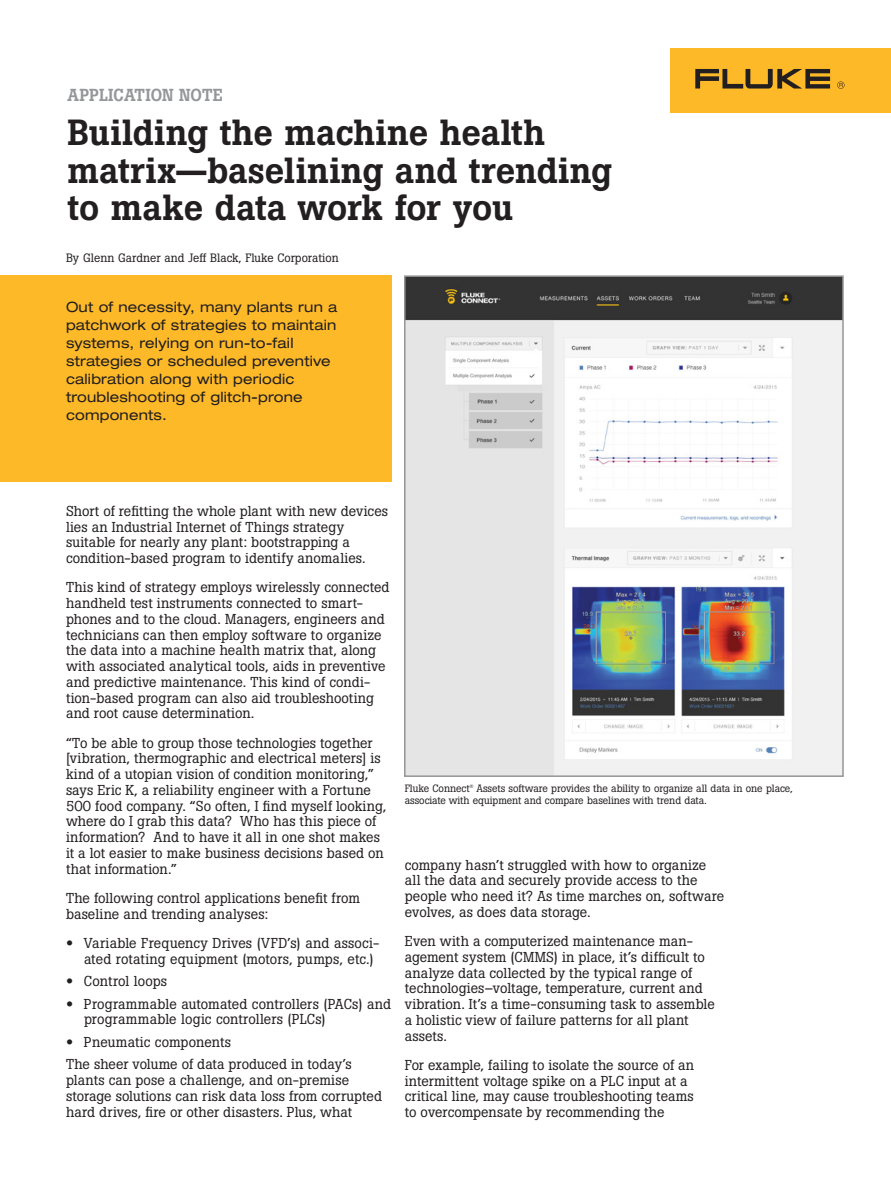
<style>
.page{position:relative;width:891px;height:1188px;background:#fff}
.page>*{position:absolute;margin:0;border:0;box-sizing:border-box;transform-origin:0 0}
.Headline{font:500 36px/37.5px "Boton Pro";color:#231f20}
.Document_title{font:500 17.25px "Boton Pro";letter-spacing:.005em;color:#949698}
.Body_Copy__No_Indent{font:14.25px/15.8px "Boton Pro";letter-spacing:.005em;color:#231f20}
.bullet_copy{font:14.25px/15.8px "Boton Pro";letter-spacing:.01em;color:#231f20}
.Intro_body{font:expanded 14.25px/18px "Helvetica Neue LT Pro";letter-spacing:.015em;color:#231f20}
.t1{font:12px "Boton Pro";color:#231f20}
.t2{font:10.5px/12px "Boton Pro";letter-spacing:-.005em;color:#231f20}
.s1{font-family:"Helvetica Neue LT Pro";font-weight:700;font-stretch:expanded}
</style>
<div class="page">
<div style="left:671px;top:49px;width:220px;height:64px;background:#fdb928"></div>
<svg style="left:695px;top:69px;width:135px;height:20px"></svg>
<svg style="left:837px;top:81px;width:8px;height:8px"></svg>
<img style="left:407px;top:278px;width:434px;height:496px">
<div style="left:404px;top:275px;width:440px;height:502px;border:2px solid #949698"></div>
<div style="left:0;top:275px;width:391px;height:207px;background:#fdb928"></div>
<p class="Document_title" style="left:68px;top:84px;width:157px">APPLICATION NOTE</p>
<p class="Headline" style="left:68px;top:114px;width:546px">Building the machine health matrix—baselining and trending to make data work for you</p>
<p class="t1" style="left:66px;top:250px;width:274px">By Glenn Gardner and Jeff Black, Fluke Corporation</p>
<p class="Intro_body" style="left:66px;top:297px;width:273px">Out of necessity, many plants run a patchwork of strategies to maintain systems, relying on run-to-fail strategies or scheduled preventive calibration along with periodic troubleshooting of glitch-prone components.</p>
<p class="Body_Copy__No_Indent" style="left:66px;top:503px;width:324px">Short of refitting the whole plant with new devices lies an Industrial Internet of Things strategy suitable for nearly any plant: bootstrapping a condition-based program to identify anomalies.</p>
<p class="Body_Copy__No_Indent" style="left:66px;top:580px;width:325px">This kind of strategy employs wirelessly connected handheld test instruments connected to smart&shy;phones and to the cloud. Managers, engineers and technicians can then employ software to organize the data into a machine health matrix that, along with associated analytical tools, aids in preventive and predictive maintenance. This kind of condi&shy;tion-based program can also aid troubleshooting and root cause determination.</p>
<p class="Body_Copy__No_Indent" style="left:66px;top:735px;width:322px">“To be able to group those technologies together [vibration, thermographic and electrical meters] is kind of a utopian vision of condition monitoring,” says Eric K, a reliability engineer with a Fortune 500 food company. “So often, I find myself looking, where do I grab this data? Who has this piece of information? And to have it all in one shot makes it a lot easier to make business decisions based on that information.”</p>
<p class="Body_Copy__No_Indent" style="left:66px;top:890px;width:296px">The following control applications benefit from baseline and trending analyses:</p>
<p class="bullet_copy" style="left:84px;top:935px;width:297px;text-indent:-18px"><span class="s1">•</span> Variable Frequency Drives (VFD’s) and associ&shy;ated rotating equipment (motors, pumps, etc.)</p>
<p class="bullet_copy" style="left:66px;top:973px;width:103px"><span class="s1">•</span> Control loops</p>
<p class="bullet_copy" style="left:84px;top:996px;width:309px;text-indent:-18px"><span class="s1">•</span> Programmable automated controllers (PACs) and programmable logic controllers (PLCs)</p>
<p class="bullet_copy" style="left:66px;top:1034px;width:167px"><span class="s1">•</span> Pneumatic components</p>
<p class="Body_Copy__No_Indent" style="left:66px;top:1057px;width:318px">The sheer volume of data produced in today’s plants can pose a challenge, and on-premise storage solutions can risk data loss from corrupted hard drives, fire or other disasters. Plus, what</p>
<p class="t2" style="left:405px;top:782px;width:390px">Fluke Connect<sup>®</sup> Assets software provides the ability to organize all data in one place, associate with equipment and compare baselines with trend data.</p>
<p class="Body_Copy__No_Indent" style="left:405px;top:857px;width:321px">company hasn’t struggled with how to organize all the data and securely provide access to the people who need it? As time marches on, software evolves, as does data storage.</p>
<p class="Body_Copy__No_Indent" style="left:405px;top:933px;width:312px">Even with a computerized maintenance man&shy;agement system (CMMS) in place, it’s difficult to analyze data collected by the typical range of technologies–voltage, temperature, current and vibration. It’s a time-consuming task to assemble a holistic view of failure patterns for all plant assets.</p>
<p class="Body_Copy__No_Indent" style="left:405px;top:1057px;width:291px">For example, failing to isolate the source of an intermittent voltage spike on a PLC input at a critical line, may cause troubleshooting teams to overcompensate by recommending the</p>
</div>
